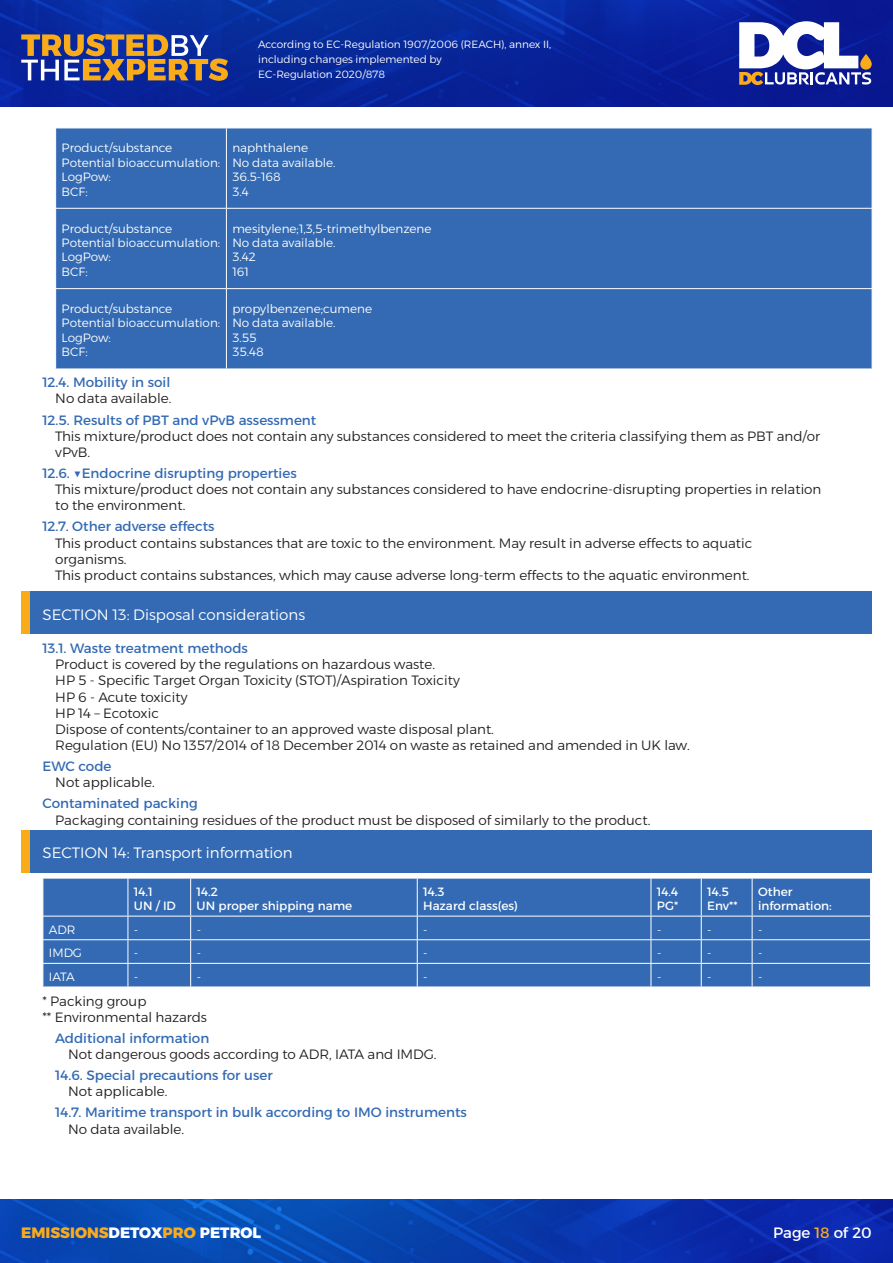
<style>
.page{position:relative;width:893px;height:1263px;background:#fff}
.page>*{position:absolute;margin:0;border:0;box-sizing:border-box;transform-origin:0 0}
.t1{font:300 15px "Alexandria";color:#fff}
.t2{font:800 15px "Alexandria";color:#faab19}
.t3{font:15px "Alexandria";color:#fff}
.t4{font:300 13.5px/16.2px "Alexandria";color:#231f20}
.t5{font:13.5px "Alexandria";color:#336ab3}
.t6{font:300 12px/14.4px "Alexandria";color:#fff}
.t7{font:12px/14.4px "Alexandria";color:#fff}
.t8{font:300 10.5px/15px "Alexandria";color:#fff}
.s1{color:#fff}
.s2{color:#faab19}
</style>
<div class="page">
<img style="left:0;top:0;width:893px;height:106px">
<img style="left:0;top:1199px;width:893px;height:64px">
<svg style="left:739px;top:21px;width:132px;height:64px"></svg>
<svg style="left:21px;top:34px;width:207px;height:47px;background:#7b6c70"></svg>
<div style="left:56px;top:129px;width:816px;height:240px;background:#336ab3"></div>
<hr style="left:226px;top:128px;width:1px;height:80px;background:#fff">
<hr style="left:55px;top:208px;width:171px;height:1px;background:#fff">
<hr style="left:226px;top:208px;width:646px;height:1px;background:#fff">
<hr style="left:226px;top:209px;width:1px;height:79px;background:#fff">
<hr style="left:55px;top:288px;width:171px;height:1px;background:#fff">
<hr style="left:226px;top:288px;width:646px;height:1px;background:#fff">
<hr style="left:226px;top:289px;width:1px;height:80px;background:#fff">
<div style="left:21px;top:591px;width:9px;height:42px;background:#faab19"></div>
<div style="left:30px;top:591px;width:842px;height:42px;background:#336ab3"></div>
<div style="left:21px;top:830px;width:9px;height:42px;background:#faab19"></div>
<div style="left:30px;top:830px;width:842px;height:42px;background:#336ab3"></div>
<div style="left:44px;top:879px;width:826px;height:107px;background:#336ab3"></div>
<hr style="left:128px;top:878px;width:1px;height:38px;background:#fff">
<hr style="left:190px;top:878px;width:1px;height:38px;background:#fff">
<hr style="left:417px;top:878px;width:1px;height:38px;background:#fff">
<hr style="left:651px;top:878px;width:1px;height:38px;background:#fff">
<hr style="left:701px;top:878px;width:1px;height:38px;background:#fff">
<hr style="left:752px;top:878px;width:1px;height:38px;background:#fff">
<hr style="left:43px;top:916px;width:85px;height:1px;background:#fff">
<hr style="left:128px;top:916px;width:63px;height:1px;background:#fff">
<hr style="left:191px;top:916px;width:226px;height:1px;background:#fff">
<hr style="left:417px;top:916px;width:234px;height:1px;background:#fff">
<hr style="left:651px;top:916px;width:50px;height:1px;background:#fff">
<hr style="left:701px;top:916px;width:51px;height:1px;background:#fff">
<hr style="left:752px;top:916px;width:119px;height:1px;background:#fff">
<hr style="left:43px;top:939px;width:85px;height:1px;background:#fff">
<hr style="left:128px;top:939px;width:63px;height:1px;background:#fff">
<hr style="left:191px;top:939px;width:226px;height:1px;background:#fff">
<hr style="left:417px;top:939px;width:234px;height:1px;background:#fff">
<hr style="left:651px;top:939px;width:50px;height:1px;background:#fff">
<hr style="left:701px;top:939px;width:51px;height:1px;background:#fff">
<hr style="left:752px;top:939px;width:119px;height:1px;background:#fff">
<hr style="left:43px;top:963px;width:85px;height:1px;background:#fff">
<svg style="left:43px;top:916px;width:1px;height:70px"></svg>
<hr style="left:128px;top:963px;width:63px;height:1px;background:#fff">
<svg style="left:128px;top:916px;width:1px;height:70px"></svg>
<hr style="left:191px;top:963px;width:226px;height:1px;background:#fff">
<svg style="left:190px;top:916px;width:1px;height:70px"></svg>
<hr style="left:417px;top:963px;width:234px;height:1px;background:#fff">
<svg style="left:417px;top:916px;width:1px;height:70px"></svg>
<hr style="left:651px;top:963px;width:50px;height:1px;background:#fff">
<svg style="left:651px;top:916px;width:1px;height:70px"></svg>
<hr style="left:701px;top:963px;width:51px;height:1px;background:#fff">
<svg style="left:701px;top:916px;width:1px;height:70px"></svg>
<hr style="left:752px;top:963px;width:119px;height:1px;background:#fff">
<svg style="left:752px;top:916px;width:1px;height:70px"></svg>
<svg style="left:870px;top:916px;width:1px;height:70px"></svg>
<p class="t8" style="left:258px;top:37px;width:294px">According to EC-Regulation 1907/2006 (REACH), annex II, including changes implemented by<br>EC-Regulation 2020/878</p>
<p class="t6" style="left:62px;top:141px;width:160px">Product/substance<br>Potential bioaccumulation:<br>LogPow:<br>BCF:</p>
<p class="t6" style="left:232px;top:141px;width:105px">naphthalene<br>No data available.<br>36.5-168<br>3.4</p>
<p class="t6" style="left:62px;top:221px;width:160px">Product/substance<br>Potential bioaccumulation:<br>LogPow:<br>BCF:</p>
<p class="t6" style="left:232px;top:221px;width:201px">mesitylene;1,3,5-trimethylbenzene<br>No data available.<br>3.42<br>161</p>
<p class="t6" style="left:62px;top:302px;width:160px">Product/substance<br>Potential bioaccumulation:<br>LogPow:<br>BCF:</p>
<p class="t6" style="left:232px;top:302px;width:141px">propylbenzene;cumene<br>No data available.<br>3.55<br>35.48</p>
<p class="t5" style="left:43px;top:375px;width:129px">12.4. Mobility in soil</p>
<p class="t4" style="left:55px;top:391px;width:118px">No data available.</p>
<p class="t5" style="left:43px;top:412px;width:275px">12.5. Results of PBT and vPvB assessment</p>
<p class="t4" style="left:55px;top:428px;width:766px">This mixture/product does not contain any substances considered to meet the criteria classifying them as PBT and/or vPvB.</p>
<p class="t5" style="left:43px;top:465px;width:256px">12.6. ▼Endocrine disrupting properties</p>
<p class="t4" style="left:55px;top:481px;width:768px">This mixture/product does not contain any substances considered to have endocrine-disrupting properties in relation to the environment.</p>
<p class="t5" style="left:43px;top:519px;width:174px">12.7. Other adverse effects</p>
<p class="t4" style="left:55px;top:535px;width:699px">This product contains substances that are toxic to the environment. May result in adverse effects to aquatic organisms.<br>This product contains substances, which may cause adverse long-term effects to the aquatic environment.</p>
<p class="t1" style="left:43px;top:606px;width:264px">SECTION 13: Disposal considerations</p>
<p class="t5" style="left:43px;top:640px;width:207px">13.1. Waste treatment methods</p>
<p class="t4" style="left:55px;top:656px;width:636px">Product is covered by the regulations on hazardous waste.<br>HP 5 - Specific Target Organ Toxicity (STOT)/Aspiration Toxicity<br>HP 6 - Acute toxicity<br>HP 14 – Ecotoxic<br>Dispose of contents/container to an approved waste disposal plant.<br>Regulation (EU) No 1357/2014 of 18 December 2014 on waste as retained and amended in UK law.</p>
<p class="t5" style="left:43px;top:759px;width:70px">EWC code</p>
<p class="t4" style="left:55px;top:775px;width:101px">Not applicable.</p>
<p class="t5" style="left:43px;top:796px;width:157px">Contaminated packing</p>
<p class="t4" style="left:55px;top:812px;width:597px">Packaging containing residues of the product must be disposed of similarly to the product.</p>
<p class="t1" style="left:43px;top:844px;width:252px">SECTION 14: Transport information</p>
<p class="t7" style="left:134px;top:884px;width:43px">14.1<br>UN / ID</p>
<p class="t7" style="left:197px;top:884px;width:157px">14.2<br>UN proper shipping name</p>
<p class="t7" style="left:423px;top:884px;width:96px">14.3<br>Hazard class(es)</p>
<p class="t7" style="left:657px;top:884px;width:23px">14.4<br>PG*</p>
<p class="t7" style="left:707px;top:884px;width:32px">14.5<br>Env**</p>
<p class="t7" style="left:758px;top:884px;width:75px">Other information:</p>
<p class="t6" style="left:49px;top:922px;width:28px">ADR</p>
<p class="t6" style="left:134px;top:922px;width:6px">-</p>
<p class="t6" style="left:197px;top:922px;width:6px">-</p>
<p class="t6" style="left:423px;top:922px;width:6px">-</p>
<p class="t6" style="left:657px;top:922px;width:6px">-</p>
<p class="t6" style="left:707px;top:922px;width:6px">-</p>
<p class="t6" style="left:758px;top:922px;width:6px">-</p>
<p class="t6" style="left:49px;top:946px;width:35px">IMDG</p>
<p class="t6" style="left:134px;top:946px;width:6px">-</p>
<p class="t6" style="left:197px;top:946px;width:6px">-</p>
<p class="t6" style="left:423px;top:946px;width:6px">-</p>
<p class="t6" style="left:657px;top:946px;width:6px">-</p>
<p class="t6" style="left:707px;top:946px;width:6px">-</p>
<p class="t6" style="left:758px;top:946px;width:6px">-</p>
<p class="t6" style="left:49px;top:970px;width:27px">IATA</p>
<p class="t6" style="left:134px;top:970px;width:6px">-</p>
<p class="t6" style="left:197px;top:970px;width:6px">-</p>
<p class="t6" style="left:423px;top:970px;width:6px">-</p>
<p class="t6" style="left:657px;top:970px;width:6px">-</p>
<p class="t6" style="left:707px;top:970px;width:6px">-</p>
<p class="t6" style="left:758px;top:970px;width:6px">-</p>
<p class="t4" style="left:43px;top:993px;width:166px">* Packing group<br>** Environmental hazards</p>
<p class="t5" style="left:55px;top:1030px;width:156px">Additional information</p>
<p class="t4" style="left:68px;top:1046px;width:370px">Not dangerous goods according to ADR, IATA and IMDG.</p>
<p class="t5" style="left:55px;top:1067px;width:219px">14.6. Special precautions for user</p>
<p class="t4" style="left:68px;top:1083px;width:101px">Not applicable.</p>
<p class="t5" style="left:55px;top:1105px;width:413px">14.7. Maritime transport in bulk according to IMO instruments</p>
<p class="t4" style="left:68px;top:1121px;width:118px">No data available.</p>
<p class="t2" style="left:21px;top:1224px;width:241px">EMISSIONS<span class="s1">DETOX</span>PRO <span class="s1">PETROL</span></p>
<p class="t3" style="left:773px;top:1224px;width:100px">Page <span class="s2">18</span> of 20</p>
</div>
